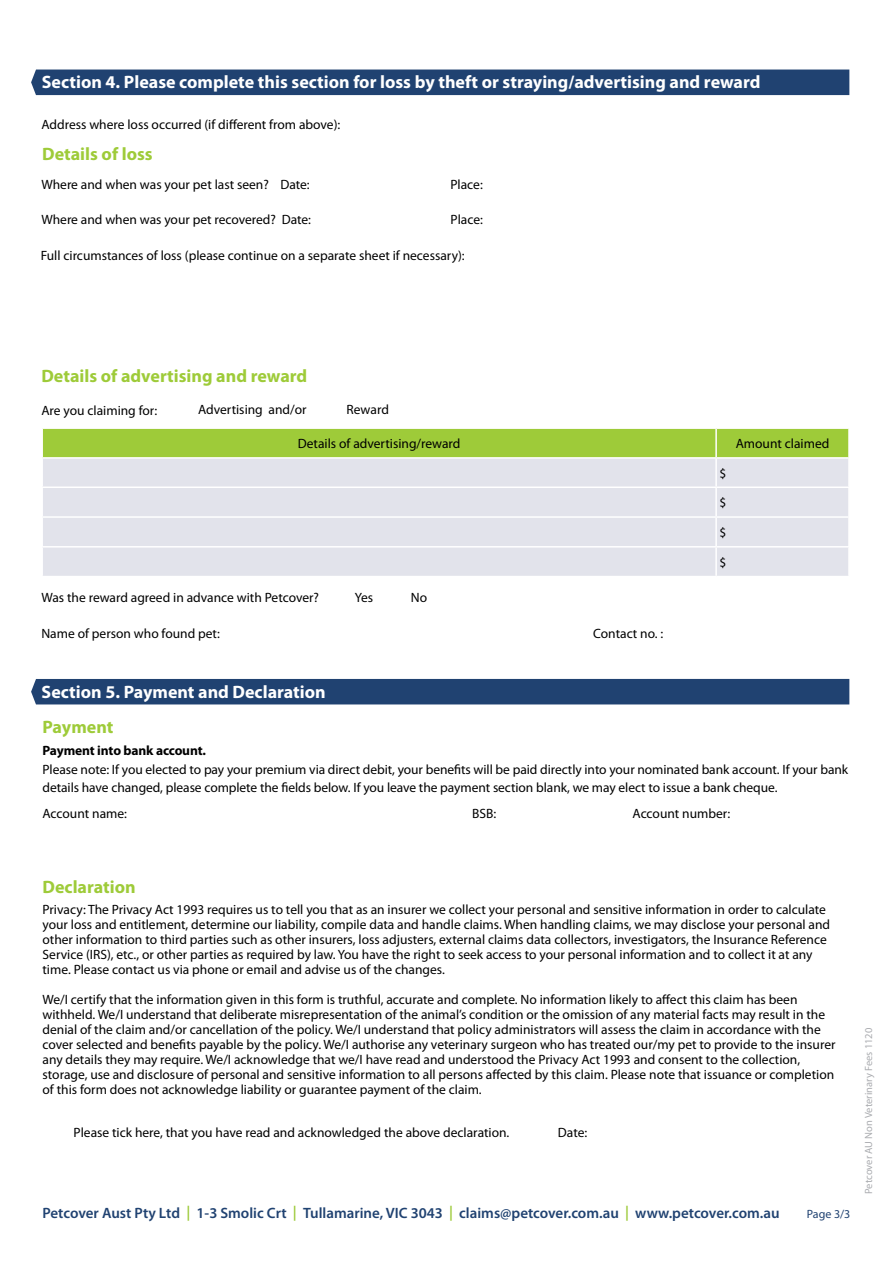
<style>
.page{position:relative;width:893px;height:1263px;background:#fff}
.page>*{position:absolute;margin:0;border:0;box-sizing:border-box;transform-origin:0 0}
.t1{font:700 18px "Myriad Pro";color:#fff}
.t2{font:700 18px "Myriad Pro";color:#9ecb39}
.t3{font:600 15px "Myriad Pro";color:#204271}
.t4{font:13.5px/15px "Myriad Pro";color:#000}
.t5{font:700 13.5px "Myriad Pro";letter-spacing:-.01em;color:#000}
.t6{font:12px "Myriad Pro";color:#204271}
.t7{font:10.5px "Myriad Pro";color:#aaacb0}
.s1{color:#9dca3a}
</style>
<div class="page">
<div style="left:31px;top:70px;width:818px;height:25px;background:#204271"></div>
<div style="left:31px;top:679px;width:818px;height:25px;background:#204271"></div>
<div style="left:43px;top:429px;width:805px;height:28px;background:#9ecb39"></div>
<div style="left:43px;top:459px;width:805px;height:117px;background:#e2e3eb"></div>
<hr style="left:715px;top:429px;width:2px;height:28px;background:#fff">
<hr style="left:715px;top:459px;width:2px;height:27px;background:#fff">
<hr style="left:41px;top:486px;width:675px;height:2px;background:#fff">
<hr style="left:716px;top:486px;width:134px;height:2px;background:#fff">
<hr style="left:715px;top:488px;width:2px;height:28px;background:#fff">
<hr style="left:41px;top:516px;width:675px;height:2px;background:#fff">
<hr style="left:716px;top:516px;width:134px;height:2px;background:#fff">
<hr style="left:715px;top:518px;width:2px;height:28px;background:#fff">
<hr style="left:41px;top:546px;width:675px;height:1px;background:#fff">
<hr style="left:716px;top:546px;width:134px;height:1px;background:#fff">
<hr style="left:715px;top:547px;width:2px;height:29px;background:#fff">
<h1 class="t1" style="left:42px;top:70px;width:720px">Section 4. Please complete this section for loss by theft or straying/advertising and reward</h1>
<p class="t4" style="left:41px;top:116px;width:300px">Address where loss occurred (if different from above):</p>
<h1 class="t2" style="left:42px;top:143px;width:112px">Details of loss</h1>
<p class="t4" style="left:41px;top:176px;width:270px">Where and when was your pet last seen? Date:</p>
<p class="t4" style="left:450px;top:176px;width:34px">Place:</p>
<p class="t4" style="left:41px;top:211px;width:271px">Where and when was your pet recovered? Date:</p>
<p class="t4" style="left:451px;top:211px;width:34px">Place:</p>
<p class="t4" style="left:41px;top:248px;width:425px">Full circumstances of loss (please continue on a separate sheet if necessary):</p>
<h1 class="t2" style="left:41px;top:365px;width:267px">Details of advertising and reward</h1>
<p class="t4" style="left:41px;top:403px;width:117px">Are you claiming for:</p>
<p class="t4" style="left:198px;top:402px;width:110px">Advertising and/or</p>
<p class="t4" style="left:347px;top:402px;width:44px">Reward</p>
<p class="t4" style="left:298px;top:436px;width:164px">Details of advertising/reward</p>
<p class="t4" style="left:736px;top:436px;width:95px">Amount claimed</p>
<p class="t4" style="left:720px;top:465px;width:8px">$</p>
<p class="t4" style="left:720px;top:495px;width:8px">$</p>
<p class="t4" style="left:720px;top:525px;width:8px">$</p>
<p class="t4" style="left:41px;top:590px;width:279px">Was the reward agreed in advance with Petcover?</p>
<p class="t4" style="left:355px;top:590px;width:20px">Yes</p>
<p class="t4" style="left:411px;top:590px;width:18px">No</p>
<p class="t4" style="left:41px;top:626px;width:180px">Name of person who found pet:</p>
<p class="t4" style="left:593px;top:626px;width:72px">Contact no. :</p>
<h1 class="t1" style="left:42px;top:680px;width:286px">Section 5. Payment and Declaration</h1>
<h1 class="t2" style="left:43px;top:715px;width:72px">Payment</h1>
<p class="t4" style="left:720px;top:555px;width:8px">$</p>
<p class="t5" style="left:43px;top:742px;width:165px">Payment into bank account.</p>
<p class="t4" style="left:43px;top:761px;width:807px;line-height:18px">Please note: If you elected to pay your premium via direct debit, your benefits will be paid directly into your nominated bank account. If your bank details have changed, please complete the fields below. If you leave the payment section blank, we may elect to issue a bank cheque.</p>
<p class="t4" style="left:43px;top:805px;width:86px">Account name:</p>
<p class="t4" style="left:472px;top:805px;width:26px">BSB:</p>
<p class="t4" style="left:633px;top:805px;width:99px">Account number:</p>
<h1 class="t2" style="left:43px;top:875px;width:95px">Declaration</h1>
<p class="t4" style="left:43px;top:902px;width:789px">Privacy: The Privacy Act 1993 requires us to tell you that as an insurer we collect your personal and sensitive information in order to calculate your loss and entitlement, determine our liability, compile data and handle claims. When handling claims, we may disclose your personal and other information to third parties such as other insurers, loss adjusters, external claims data collectors, investigators, the Insurance Reference Service (IRS), etc., or other parties as required by law. You have the right to seek access to your personal information and to collect it at any time. Please contact us via phone or email and advise us of the changes.</p>
<p class="t4" style="left:43px;top:992px;width:794px">We/I certify that the information given in this form is truthful, accurate and complete. No information likely to affect this claim has been withheld. We/I understand that deliberate misrepresentation of the animal’s condition or the omission of any material facts may result in the denial of the claim and/or cancellation of the policy. We/I understand that policy administrators will assess the claim in accordance with the cover selected and benefits payable by the policy. We/I authorise any veterinary surgeon who has treated our/my pet to provide to the insurer any details they may require. We/I acknowledge that we/I have read and understood the Privacy Act 1993 and consent to the collection, storage, use and disclosure of personal and sensitive information to all persons affected by this claim. Please note that issuance or completion of this form does not acknowledge liability or guarantee payment of the claim.</p>
<p class="t4" style="left:74px;top:1125px;width:437px">Please tick here, that you have read and acknowledged the above declaration.</p>
<p class="t4" style="left:558px;top:1125px;width:31px">Date:</p>
<p class="t3" style="left:43px;top:1203px;width:738px">Petcover Aust Pty Ltd <span class="s1">|</span> 1-3 Smolic Crt <span class="s1">|</span> Tullamarine, VIC 3043 <span class="s1">|</span> claims@petcover.com.au <span class="s1">|</span> www.petcover.com.au</p>
<p class="t6" style="left:807px;top:1207px;width:45px">Page 3/3</p>
<p class="t7" style="left:862px;top:1194px;width:168px;rotate:-90deg">Petcover AU Non Veterinary Fees 1120</p>
</div>
